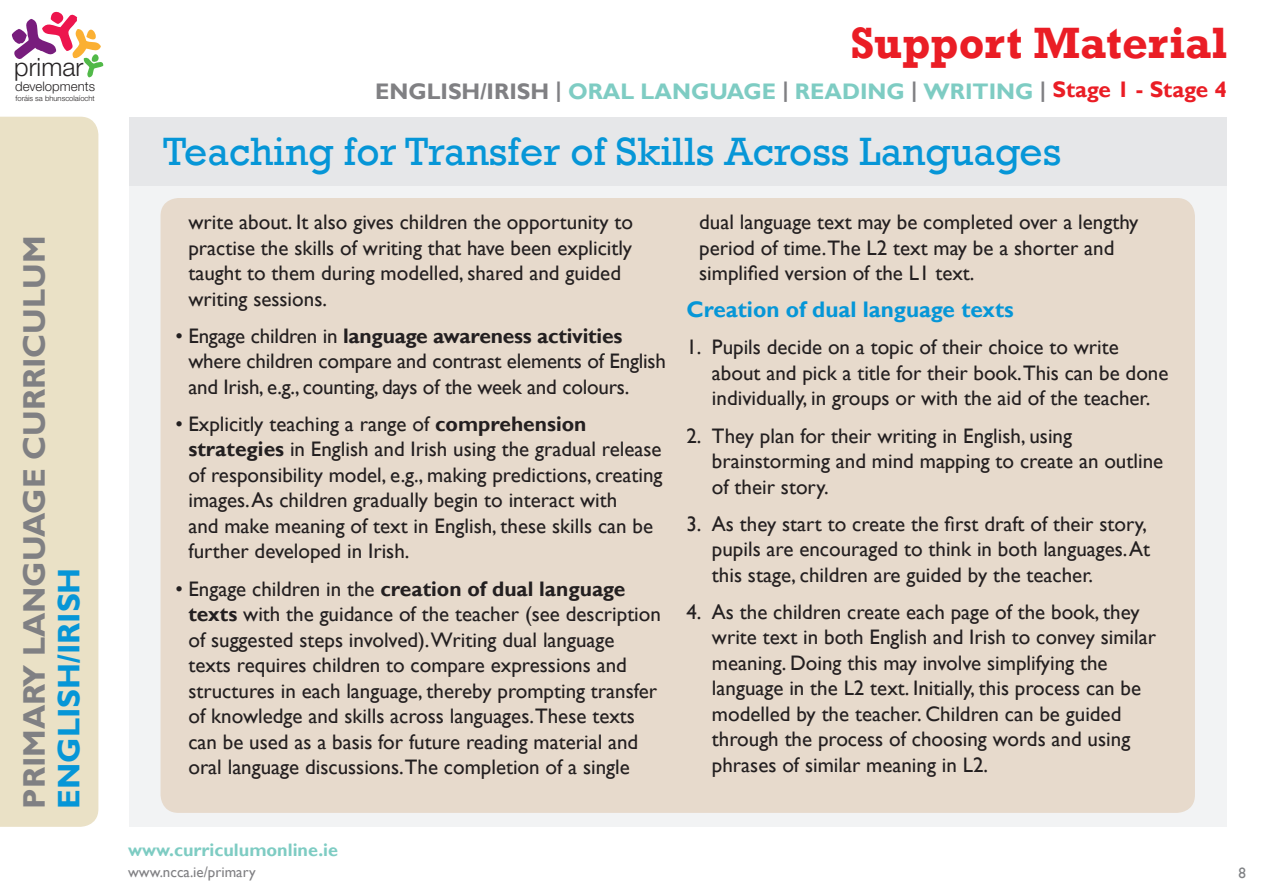
<style>
.page{position:relative;width:1263px;height:893px;background:#fff}
.page>*{position:absolute;margin:0;border:0;box-sizing:border-box;transform-origin:0 0}
.t1{font:700 45px "Rockwell";color:#ea1d25}
.t2{font:40.5px "Rockwell";color:#0696d7}
.t3{font:700 31.2px/34.5px "Gill Sans";color:#808083}
.t4{font:300 25.2px "Helvetica Neue";color:#262324}
.t5{font:700 22.5px "Gill Sans";color:#7eccc3}
.Subheading_1{font:700 22.5px "Gill Sans";color:#0696d7}
.t6{font:21px/25.5px "Gill Sans";color:#231f20}
.t7{font:700 18px "Gill Sans";color:#7eccc3}
.t8{font:15px "Gill Sans";color:#808083}
.t9{font:15px "Gill Sans";color:#808285}
.t10{font:300 13.2px "Helvetica Neue";color:#262324}
.t11{font:300 7.65px "Helvetica Neue";color:#262324}
.s1{color:#0696d7}
.s2{color:#808083}
.s3{color:#ea1d25}
.s4{font-weight:700}
</style>
<div class="page">
<div style="left:130px;top:117px;width:1097px;height:710px;background:#f2f3f4"></div>
<div style="left:130px;top:117px;width:1097px;height:68px;background:#e6e7e9"></div>
<div style="left:0;top:117px;width:98px;height:710px;background:#eae1c6"></div>
<svg style="left:12px;top:12px;width:92px;height:65px"></svg>
<div style="left:161px;top:198px;width:1034px;height:615px;background:#e7dacc;border-radius:18px"></div>
<p class="t4" style="left:14px;top:52px;width:71px">primar</p>
<p class="t10" style="left:15px;top:79px;width:81px">developments</p>
<p class="t11" style="left:15px;top:93px;width:81px">foráis sa bhunscolaíocht</p>
<p class="t3" style="left:18px;top:809px;width:575px;rotate:-90deg">PRIMARY LANGUAGE CURRICULUM<br><span class="s1">ENGLISH/IRISH</span></p>
<p class="t1" style="left:850px;top:16px;width:378px">Support Material</p>
<p class="t5" style="left:375px;top:78px;width:853px"><span class="s2">ENGLISH/IRISH |</span> ORAL LANGUAGE <span class="s2">|</span> READING <span class="s2">|</span> WRITING <span class="s2">|</span> <span class="s3">Stage 1 - Stage 4</span></p>
<p class="t2" style="left:163px;top:128px;width:900px">Teaching for Transfer of Skills Across Languages</p>
<p class="t6" style="left:188px;top:210px;width:446px">write about. It also gives children the opportunity to practise the skills of writing that have been explicitly taught to them during modelled, shared and guided writing sessions.</p>
<p class="t6" style="left:188px;top:323px;width:479px;text-indent:-13px">• Engage children in <span class="s4">language awareness activities </span>where children compare and contrast elements of English and Irish, e.g., counting, days of the week and colours.</p>
<p class="t6" style="left:188px;top:411px;width:476px;text-indent:-13px">• Explicitly teaching a range of <span class="s4">comprehension strategies</span> in English and Irish using the gradual release of responsibility model, e.g., making predictions, creating images. As children gradually begin to interact with<br>and make meaning of text in English, these skills can be further developed in Irish.</p>
<p class="t6" style="left:188px;top:576px;width:474px;text-indent:-13px">• Engage children in the <span class="s4">creation of dual language texts</span> with the guidance of the teacher (see description of suggested steps involved).Writing dual language texts requires children to compare expressions and structures in each language, thereby prompting transfer of knowledge and skills across languages.These texts can be used as a basis for future reading material and oral language discussions.The completion of a single</p>
<p class="t6" style="left:699px;top:210px;width:441px">dual language text may be completed over a lengthy period of time.The L2 text may be a shorter and simplified version of the L1 text.</p>
<p class="Subheading_1" style="left:686px;top:296px;width:329px">Creation of dual language texts</p>
<p class="t6" style="left:712px;top:335px;width:458px;text-indent:-26px">1. Pupils decide on a topic of their choice to write about and pick a title for their book.This can be done individually, in groups or with the aid of the teacher.</p>
<p class="t6" style="left:712px;top:423px;width:453px;text-indent:-26px">2. They plan for their writing in English, using brainstorming and mind mapping to create an outline of their story.</p>
<p class="t6" style="left:712px;top:511px;width:440px;text-indent:-26px">3. As they start to create the first draft of their story, pupils are encouraged to think in both languages. At this stage, children are guided by the teacher.</p>
<p class="t6" style="left:712px;top:599px;width:446px;text-indent:-26px">4. As the children create each page of the book, they write text in both English and Irish to convey similar meaning. Doing this may involve simplifying the language in the L2 text. Initially, this process can be modelled by the teacher. Children can be guided through the process of choosing words and using phrases of similar meaning in L2.</p>
<p class="t7" style="left:128px;top:839px;width:211px">www.curriculumonline.ie</p>
<p class="t8" style="left:128px;top:863px;width:129px">www.ncca.ie/primary</p>
<p class="t9" style="left:1238px;top:864px;width:9px">8</p>
</div>
